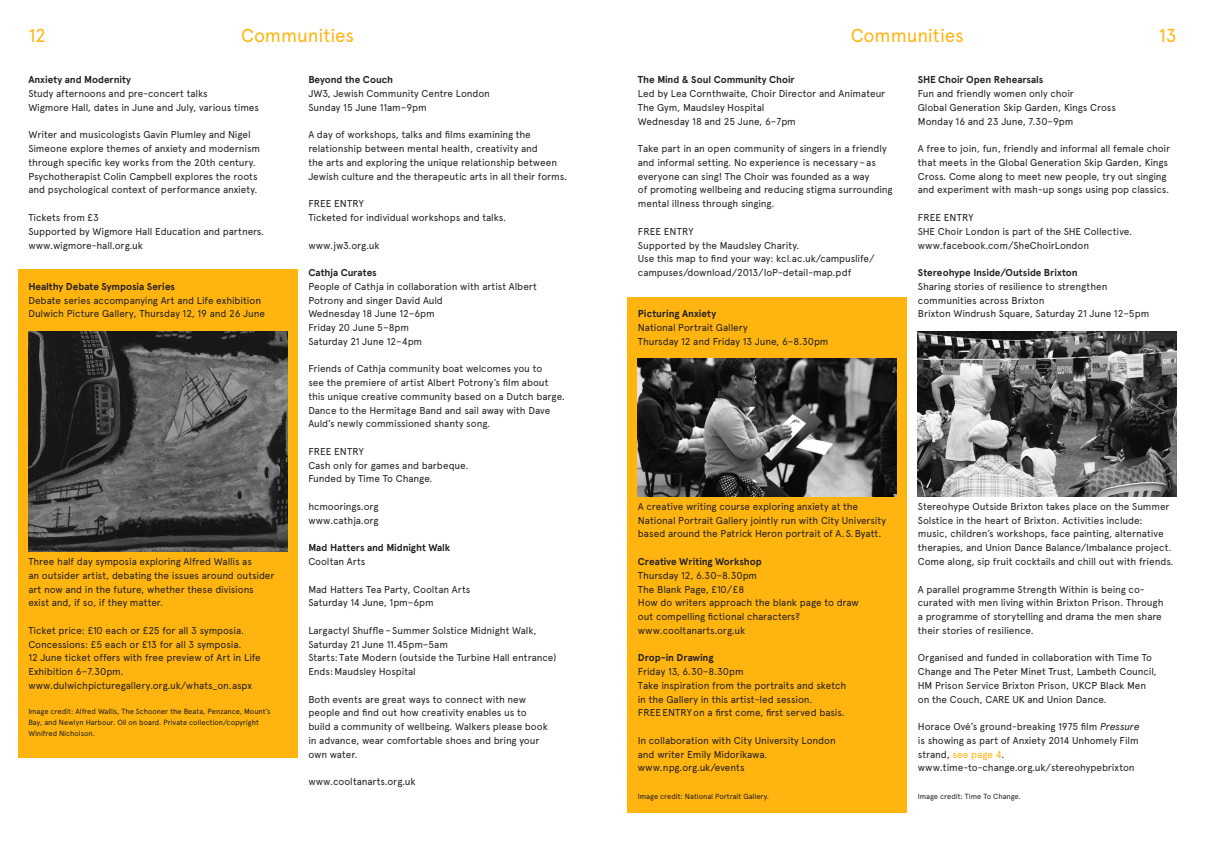
<style>
.page{position:relative;width:1205px;height:851px;background:#fff}
.page>*{position:absolute;margin:0;border:0;box-sizing:border-box;transform-origin:0 0}
.t1{font:18.75px "Apercu";letter-spacing:-.005em;color:#ffb40f}
.t2{font:10px/13.8px "Apercu";letter-spacing:-.01em;color:#231f20}
.t3{font:700 10px "Apercu";letter-spacing:-.005em;color:#231f20}
.t4{font:7.5px/11.2px "Apercu";letter-spacing:-.005em;color:#231f20}
.s1{font-style:italic}
.s2{color:#ffb40f}
</style>
<div class="page">
<div style="left:18px;top:269px;width:280px;height:488px;background:#ffb40f"></div>
<img style="left:28px;top:331px;width:259px;height:220px">
<div style="left:627px;top:296px;width:280px;height:516px;background:#ffb40f"></div>
<img style="left:638px;top:358px;width:258px;height:138px">
<img style="left:918px;top:331px;width:258px;height:165px">
<p class="t1" style="left:28px;top:24px;width:19px">12</p>
<p class="t1" style="left:241px;top:24px;width:115px">Communities</p>
<p class="t3" style="left:308px;top:74px;width:86px">Beyond the Couch</p>
<p class="t2" style="left:308px;top:87px;width:183px">JW3, Jewish Community Centre London<br>Sunday 15 June 11am–9pm</p>
<p class="t2" style="left:308px;top:128px;width:260px">A day of workshops, talks and films examining the relationship between mental health, creativity and<br>the arts and exploring the unique relationship between Jewish culture and the therapeutic arts in all their forms.</p>
<p class="t2" style="left:308px;top:197px;width:57px">FREE ENTRY</p>
<p class="t2" style="left:308px;top:210px;width:199px">Ticketed for individual workshops and talks.</p>
<p class="t2" style="left:308px;top:238px;width:73px">www.jw3.org.uk</p>
<p class="t3" style="left:308px;top:266px;width:70px">Cathja Curates</p>
<p class="t2" style="left:308px;top:279px;width:230px">People of Cathja in collaboration with artist Albert<br>Potrony and singer David Auld</p>
<p class="t2" style="left:308px;top:307px;width:128px">Wednesday 18 June 12–6pm</p>
<p class="t2" style="left:308px;top:320px;width:102px">Friday 20 June 5–8pm</p>
<p class="t2" style="left:308px;top:334px;width:115px">Saturday 21 June 12–4pm</p>
<p class="t2" style="left:308px;top:362px;width:258px">Friends of Cathja community boat welcomes you to<br>see the premiere of artist Albert Potrony’s film about this unique creative community based on a Dutch barge.<br>Dance to the Hermitage Band and sail away with Dave Auld’s newly commissioned shanty song.</p>
<p class="t2" style="left:308px;top:444px;width:57px">FREE ENTRY</p>
<p class="t2" style="left:308px;top:458px;width:162px">Cash only for games and barbeque.</p>
<p class="t2" style="left:308px;top:472px;width:126px">Funded by Time To Change.</p>
<p class="t2" style="left:308px;top:499px;width:72px">hcmoorings.org</p>
<p class="t2" style="left:308px;top:513px;width:72px">www.cathja.org</p>
<p class="t3" style="left:308px;top:541px;width:143px">Mad Hatters and Midnight Walk</p>
<p class="t2" style="left:308px;top:554px;width:59px">Cooltan Arts</p>
<p class="t2" style="left:308px;top:582px;width:164px">Mad Hatters Tea Party, Cooltan Arts</p>
<p class="t2" style="left:308px;top:595px;width:127px">Saturday 14 June, 1pm–6pm</p>
<p class="t2" style="left:308px;top:623px;width:230px">Largactyl Shuffle–Summer Solstice Midnight Walk,</p>
<p class="t2" style="left:308px;top:637px;width:141px">Saturday 21 June 11.45pm–5am</p>
<p class="t2" style="left:308px;top:650px;width:249px">Starts:Tate Modern (outside the Turbine Hall entrance)</p>
<p class="t2" style="left:308px;top:664px;width:109px">Ends:Maudsley Hospital</p>
<p class="t2" style="left:308px;top:692px;width:241px">Both events are great ways to connect with new people and find out how creativity enables us to build a community of wellbeing. Walkers please book in advance, wear comfortable shoes and bring your own water.</p>
<p class="t2" style="left:308px;top:774px;width:109px">www.cooltanarts.org.uk</p>
<p class="t3" style="left:28px;top:74px;width:104px">Anxiety and Modernity</p>
<p class="t2" style="left:28px;top:87px;width:181px">Study afternoons and pre-concert talks</p>
<p class="t2" style="left:28px;top:100px;width:232px">Wigmore Hall, dates in June and July, various times</p>
<p class="t2" style="left:28px;top:128px;width:233px">Writer and musicologists Gavin Plumley and Nigel Simeone explore themes of anxiety and modernism through specific key works from the 20th century.<br>Psychotherapist Colin Campbell explores the roots and psychological context of performance anxiety.</p>
<p class="t2" style="left:28px;top:210px;width:72px">Tickets from £3</p>
<p class="t2" style="left:28px;top:224px;width:237px">Supported by Wigmore Hall Education and partners.</p>
<p class="t2" style="left:28px;top:238px;width:116px">www.wigmore-hall.org.uk</p>
<p class="t3" style="left:28px;top:280px;width:148px">Healthy Debate Symposia Series</p>
<p class="t2" style="left:28px;top:293px;width:234px">Debate series accompanying Art and Life exhibition</p>
<p class="t2" style="left:28px;top:307px;width:238px">Dulwich Picture Gallery, Thursday 12, 19 and 26 June</p>
<p class="t2" style="left:28px;top:554px;width:248px">Three half day symposia exploring Alfred Wallis as<br>an outsider artist, debating the issues around outsider art now and in the future, whether these divisions exist and, if so, if they matter.</p>
<p class="t2" style="left:28px;top:623px;width:217px">Ticket price: £10 each or £25 for all 3 symposia.</p>
<p class="t2" style="left:28px;top:637px;width:215px">Concessions: £5 each or £13 for all 3 symposia.</p>
<p class="t2" style="left:28px;top:650px;width:234px">12 June ticket offers with free preview of Art in Life<br>Exhibition 6–7.30pm. www.dulwichpicturegallery.org.uk/whats_on.aspx</p>
<p class="t4" style="left:28px;top:705px;width:244px">Image credit: Alfred Wallis, The Schooner the Beata, Penzance, Mount’s<br>Bay, and Newlyn Harbour. Oil on board. Private collection/copyright<br>Winifred Nicholson.</p>
<p class="t1" style="left:851px;top:24px;width:115px">Communities</p>
<p class="t1" style="left:1159px;top:24px;width:19px">13</p>
<p class="t3" style="left:638px;top:74px;width:158px">The Mind &amp; Soul Community Choir</p>
<p class="t2" style="left:638px;top:87px;width:249px">Led by Lea Cornthwaite, Choir Director and Animateur</p>
<p class="t2" style="left:638px;top:100px;width:128px">The Gym, Maudsley Hospital</p>
<p class="t2" style="left:638px;top:114px;width:159px">Wednesday 18 and 25 June, 6–7pm</p>
<p class="t2" style="left:638px;top:142px;width:256px">Take part in an open community of singers in a friendly and informal setting. No experience is necessary–as everyone can sing! The Choir was founded as a way<br>of promoting wellbeing and reducing stigma surrounding mental illness through singing.</p>
<p class="t2" style="left:638px;top:224px;width:57px">FREE ENTRY</p>
<p class="t2" style="left:638px;top:238px;width:163px">Supported by the Maudsley Charity.</p>
<p class="t2" style="left:638px;top:252px;width:238px">Use this map to find your way: kcl.ac.uk/campuslife/ campuses/download/2013/IoP-detail-map.pdf</p>
<p class="t3" style="left:638px;top:308px;width:80px">Picturing Anxiety</p>
<p class="t2" style="left:638px;top:320px;width:192px">National Portrait Gallery<br>Thursday 12 and Friday 13 June, 6–8.30pm</p>
<p class="t3" style="left:918px;top:74px;width:127px">SHE Choir Open Rehearsals</p>
<p class="t2" style="left:918px;top:87px;width:158px">Fun and friendly women only choir</p>
<p class="t2" style="left:918px;top:100px;width:200px">Global Generation Skip Garden, Kings Cross</p>
<p class="t2" style="left:918px;top:114px;width:157px">Monday 16 and 23 June, 7.30–9pm</p>
<p class="t2" style="left:918px;top:142px;width:254px">A free to join, fun, friendly and informal all female choir that meets in the Global Generation Skip Garden, Kings Cross. Come along to meet new people, try out singing and experiment with mash-up songs using pop classics.</p>
<p class="t2" style="left:918px;top:210px;width:57px">FREE ENTRY</p>
<p class="t2" style="left:918px;top:224px;width:216px">SHE Choir London is part of the SHE Collective.</p>
<p class="t2" style="left:918px;top:238px;width:173px">www.facebook.com/SheChoirLondon</p>
<p class="t3" style="left:918px;top:266px;width:161px">Stereohype Inside/Outside Brixton</p>
<p class="t2" style="left:918px;top:279px;width:191px">Sharing stories of resilience to strengthen communities across Brixton</p>
<p class="t2" style="left:918px;top:307px;width:233px">Brixton Windrush Square, Saturday 21 June 12–5pm</p>
<p class="t2" style="left:638px;top:499px;width:250px">A creative writing course exploring anxiety at the<br>National Portrait Gallery jointly run with City University based around the Patrick Heron portrait of A.S.Byatt.</p>
<p class="t3" style="left:638px;top:555px;width:125px">Creative Writing Workshop</p>
<p class="t2" style="left:638px;top:568px;width:121px">Thursday 12, 6.30–8.30pm</p>
<p class="t2" style="left:638px;top:582px;width:108px">The Blank Page, £10/£8</p>
<p class="t2" style="left:638px;top:595px;width:223px">How do writers approach the blank page to draw out compelling fictional characters?</p>
<p class="t2" style="left:638px;top:623px;width:109px">www.cooltanarts.org.uk</p>
<p class="t3" style="left:638px;top:651px;width:77px">Drop-in Drawing</p>
<p class="t2" style="left:638px;top:664px;width:107px">Friday 13, 6.30–8.30pm</p>
<p class="t2" style="left:638px;top:678px;width:210px">Take inspiration from the portraits and sketch in the Gallery in this artist-led session.</p>
<p class="t2" style="left:638px;top:705px;width:208px">FREEENTRYon a first come, first served basis.</p>
<p class="t2" style="left:638px;top:733px;width:199px">In collaboration with City University London and writer Emily Midorikawa.</p>
<p class="t2" style="left:638px;top:760px;width:108px">www.npg.org.uk/events</p>
<p class="t4" style="left:638px;top:790px;width:133px">Image credit: National Portrait Gallery.</p>
<p class="t2" style="left:918px;top:499px;width:257px">Stereohype Outside Brixton takes place on the Summer Solstice in the heart of Brixton. Activities include: music, children’s workshops, face painting, alternative therapies, and Union Dance Balance/Imbalance project.<br>Come along, sip fruit cocktails and chill out with friends.</p>
<p class="t2" style="left:918px;top:582px;width:247px">A parallel programme Strength Within is being co&shy;curated with men living within Brixton Prison. Through a programme of storytelling and drama the men share their stories of resilience.</p>
<p class="t2" style="left:918px;top:650px;width:240px">Organised and funded in collaboration with Time To Change and The Peter Minet Trust, Lambeth Council, HM Prison Service Brixton Prison, UKCP Black Men on the Couch, CARE UK and Union Dance.</p>
<p class="t2" style="left:918px;top:719px;width:223px;text-align:justify">Horace Ové’s ground-breaking 1975 film <span class="s1">Pressure </span>is showing as part of Anxiety 2014 Unhomely Film strand, <span class="s2">see page 4</span>.</p>
<p class="t2" style="left:918px;top:760px;width:218px">www.time-to-change.org.uk/stereohypebrixton</p>
<p class="t4" style="left:918px;top:790px;width:104px">Image credit: Time To Change.</p>
</div>
